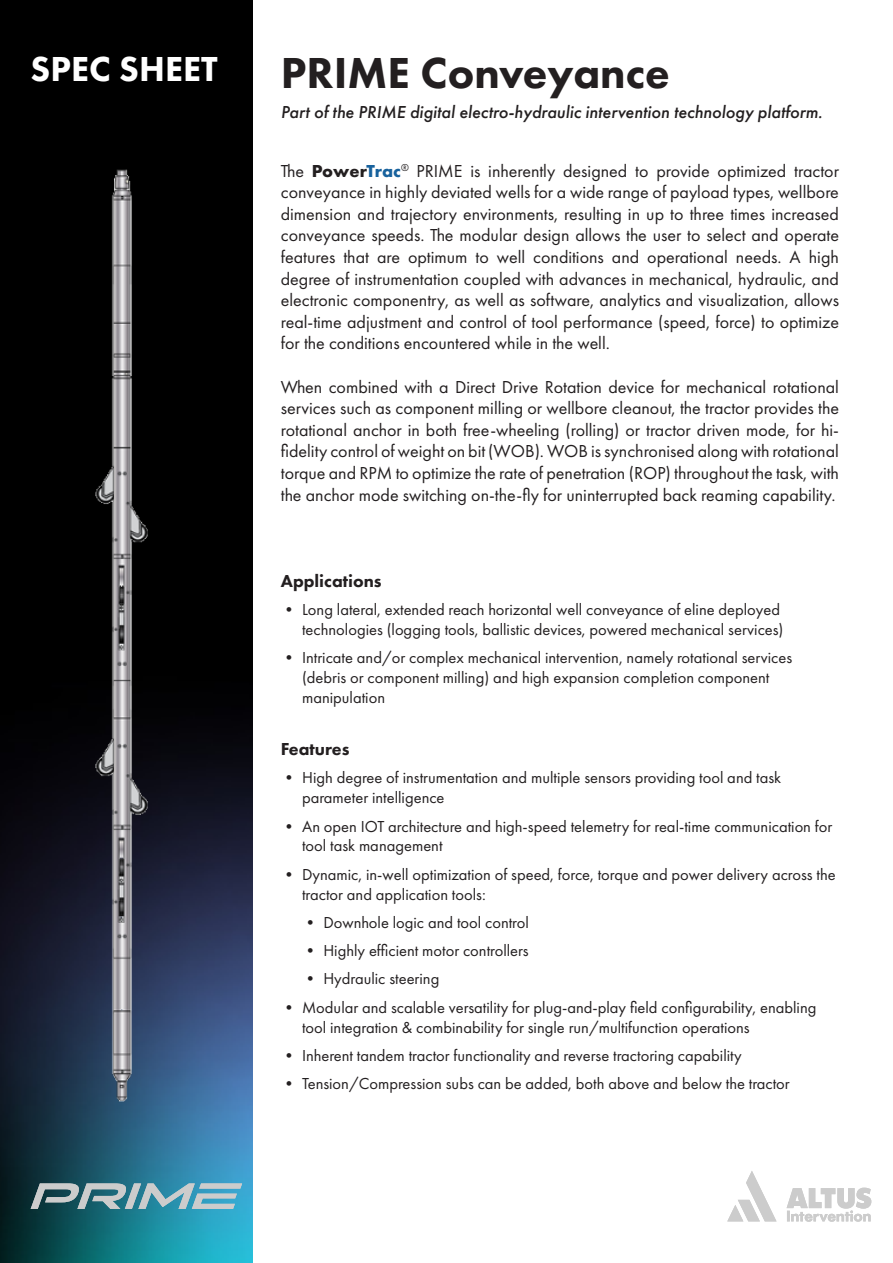
<style>
.page{position:relative;width:893px;height:1263px;background:#fff}
.page>*{position:absolute;margin:0;border:0;box-sizing:border-box;transform-origin:0 0}
.t1{font:800 45px "Futura PT";color:#231f20}
.t2{font:800 36px "Futura PT";color:#fff}
.intro{font:18px/21.6px "Futura PT";color:#231f20;text-align:justify}
.t3{font:italic 500 18px "Futura PT";color:#231f20}
.subhead{font:800 18px "Futura PT";color:#231f20}
.t4{font:16.5px/19.8px "Futura PT";color:#231f20}
.s1{font-weight:700}
.s2{font-weight:700;color:#18629d}
</style>
<div class="page">
<img style="left:0;top:0;width:252px;height:1263px">
<svg style="left:31px;top:1183px;width:211px;height:26px;background:#77a0ab"></svg>
<img style="left:88px;top:168px;width:65px;height:939px">
<svg style="left:727px;top:1171px;width:144px;height:51px"></svg>
<p class="t2" style="left:31px;top:47px;width:189px">SPEC SHEET</p>
<p class="t1" style="left:281px;top:45px;width:390px">PRIME Conveyance</p>
<p class="t3" style="left:281px;top:101px;width:543px">Part of the PRIME digital electro-hydraulic intervention technology platform.</p>
<p class="intro" style="left:281px;top:160px;width:560px">The <span class="s1">Power</span><span class="s2">Trac</span><sup>®</sup> PRIME is inherently designed to provide optimized tractor conveyance in highly deviated wells for a wide range of payload types, wellbore dimension and trajectory environments, resulting in up to three times increased conveyance speeds. The modular design allows the user to select and operate features that are optimum to well conditions and operational needs. A high degree of instrumentation coupled with advances in mechanical, hydraulic, and electronic componentry, as well as software, analytics and visualization, allows real-time adjustment and control of tool performance (speed, force) to optimize for the conditions encountered while in the well.</p>
<p class="intro" style="left:281px;top:376px;width:560px">When combined with a Direct Drive Rotation device for mechanical rotational services such as component milling or wellbore cleanout, the tractor provides the rotational anchor in both free-wheeling (rolling) or tractor driven mode, for hi&shy;fidelity control of weight on bit (WOB). WOB is synchronised along with rotational torque and RPM to optimize the rate of penetration (ROP) throughout the task, with the anchor mode switching on-the-fly for uninterrupted back reaming capability.</p>
<p class="subhead" style="left:281px;top:569px;width:102px">Applications</p>
<p class="t4" style="left:281px;top:599px;width:504px;text-align:right">• Long lateral, extended reach horizontal well conveyance of eline deployed technologies (logging tools, ballistic devices, powered mechanical services)</p>
<p class="t4" style="left:302px;top:648px;width:492px;text-indent:-21px">• Intricate and/or complex mechanical intervention, namely rotational services (debris or component milling) and high expansion completion component manipulation</p>
<p class="subhead" style="left:281px;top:738px;width:70px">Features</p>
<p class="t4" style="left:302px;top:768px;width:481px;text-indent:-21px">• High degree of instrumentation and multiple sensors providing tool and task parameter intelligence</p>
<p class="t4" style="left:302px;top:816px;width:532px;text-indent:-21px">• An open IOT architecture and high-speed telemetry for real-time communication for tool task management</p>
<p class="t4" style="left:302px;top:864px;width:535px;text-indent:-21px">• Dynamic, in-well optimization of speed, force, torque and power delivery across the tractor and application tools:</p>
<p class="t4" style="left:302px;top:912px;width:228px">• Downhole logic and tool control</p>
<p class="t4" style="left:302px;top:941px;width:228px">• Highly efficient motor controllers</p>
<p class="t4" style="left:302px;top:969px;width:139px">• Hydraulic steering</p>
<p class="t4" style="left:302px;top:997px;width:516px;text-indent:-21px">• Modular and scalable versatility for plug-and-play field configurability, enabling tool integration &amp; combinability for single run/multifunction operations</p>
<p class="t4" style="left:281px;top:1045px;width:462px">• Inherent tandem tractor functionality and reverse tractoring capability</p>
<p class="t4" style="left:281px;top:1074px;width:510px">• Tension/Compression subs can be added, both above and below the tractor</p>
</div>
